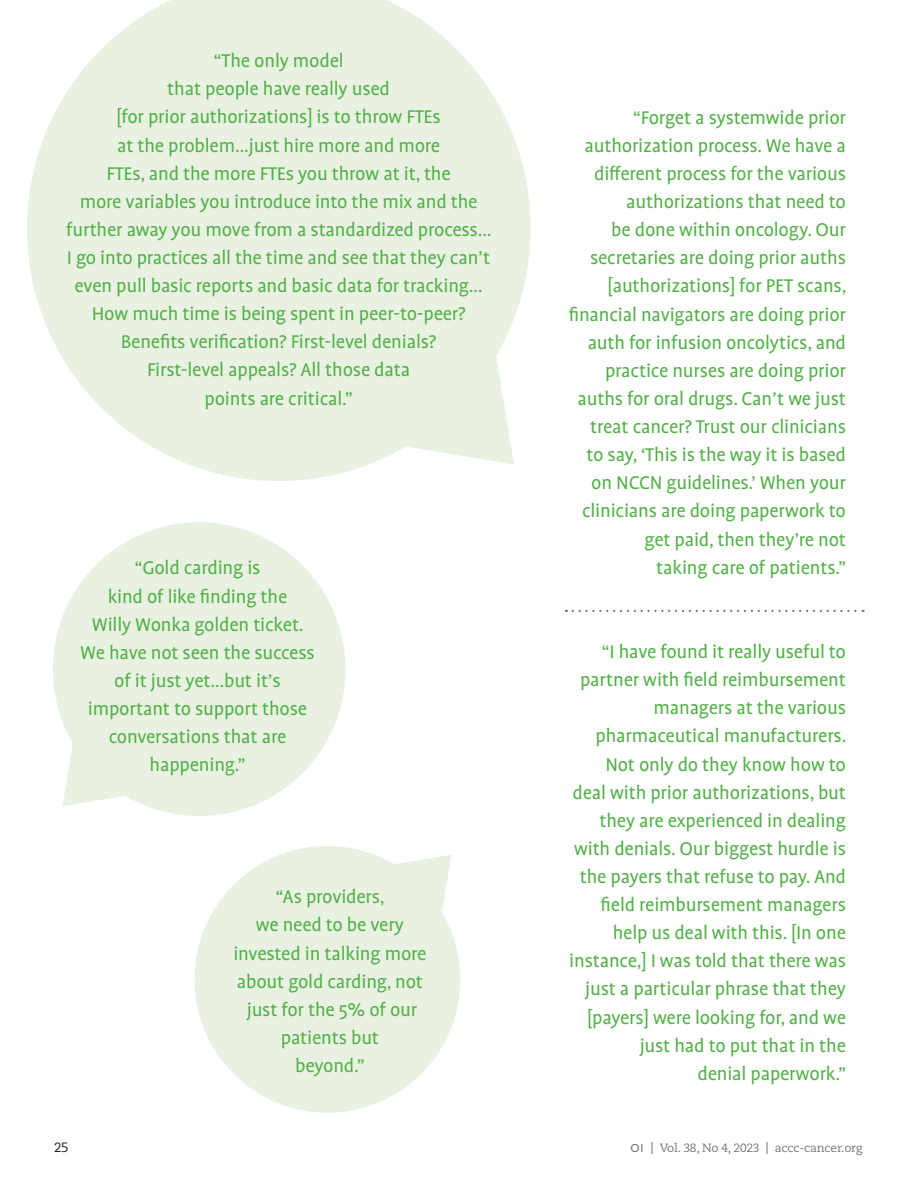
<style>
.page{position:relative;width:918px;height:1188px;background:#fff}
.page>*{position:absolute;margin:0;border:0;box-sizing:border-box;transform-origin:0 0}
.t1{font:21px/28px "Profile Pro";letter-spacing:-.01em;color:#52b147;text-align:center}
.t2{font:13.5px "Caecilia LT Pro 55 Roman";color:#231f20}
.t3{font:12px "Caecilia LT Pro 55 Roman";letter-spacing:-.02em;color:#76787b}
.s1{font-family:"Proxima Nova";font-weight:500}
.s2{font-family:"Caecilia LT Pro 75";font-weight:700}
</style>
<div class="page">
<svg style="left:27px;top:0;width:504px;height:481px;fill:#e9f2e2"></svg>
<svg style="left:53px;top:522px;width:293px;height:294px;fill:#e9f2e2"></svg>
<svg style="left:194px;top:846px;width:266px;height:267px;fill:#e9f2e2"></svg>
<svg style="left:573px;top:610px;width:291px;height:2px"></svg>
<p class="t1" style="left:66px;top:48px;width:427px">“The only model<br>that people have really used<br>[for prior authorizations] is to throw FTEs<br>at the problem…just hire more and more<br>FTEs, and the more FTEs you throw at it, the<br>more variables you introduce into the mix and the further away you move from a standardized process… I go into practices all the time and see that they can’t even pull basic reports and basic data for tracking… How much time is being spent in peer-to-peer?<br>Benefits verification? First-level denials?<br>First-level appeals? All those data<br>points are critical.”</p>
<p class="t1" style="left:80px;top:555px;width:236px">“Gold carding is<br>kind of like finding the<br>Willy Wonka golden ticket.<br>We have not seen the success of it just yet…but it’s important to support those conversations that are happening.”</p>
<p class="t1" style="left:233px;top:884px;width:195px">“As providers,<br>we need to be very invested in talking more about gold carding, not just for the 5% of our patients but<br>beyond.”</p>
<p class="t1" style="left:569px;top:104px;width:279px;text-align:right">“Forget a systemwide prior authorization process. We have a different process for the various authorizations that need to<br>be done within oncology. Our secretaries are doing prior auths [authorizations] for PET scans, financial navigators are doing prior auth for infusion oncolytics, and practice nurses are doing prior auths for oral drugs. Can’t we just treat cancer? Trust our clinicians to say, ‘This is the way it is based on NCCN guidelines.’ When your clinicians are doing paperwork to get paid, then they’re not<br>taking care of patients.”</p>
<p class="t1" style="left:569px;top:638px;width:279px;text-align:right">“I have found it really useful to partner with field reimbursement managers at the various pharmaceutical manufacturers.<br>Not only do they know how to deal with prior authorizations, but they are experienced in dealing with denials. Our biggest hurdle is the payers that refuse to pay. And field reimbursement managers help us deal with this. [In one instance,] I was told that there was just a particular phrase that they [payers] were looking for, and we just had to put that in the<br>denial paperwork.”</p>
<p class="t2" style="left:54px;top:1138px;width:16px">25</p>
<p class="t3" style="left:631px;top:1140px;width:233px"><span class="s1">OI</span> <span class="s2">|</span> Vol. 38, No 4, 2023 <span class="s2">|</span> accc-cancer.org</p>
</div>
